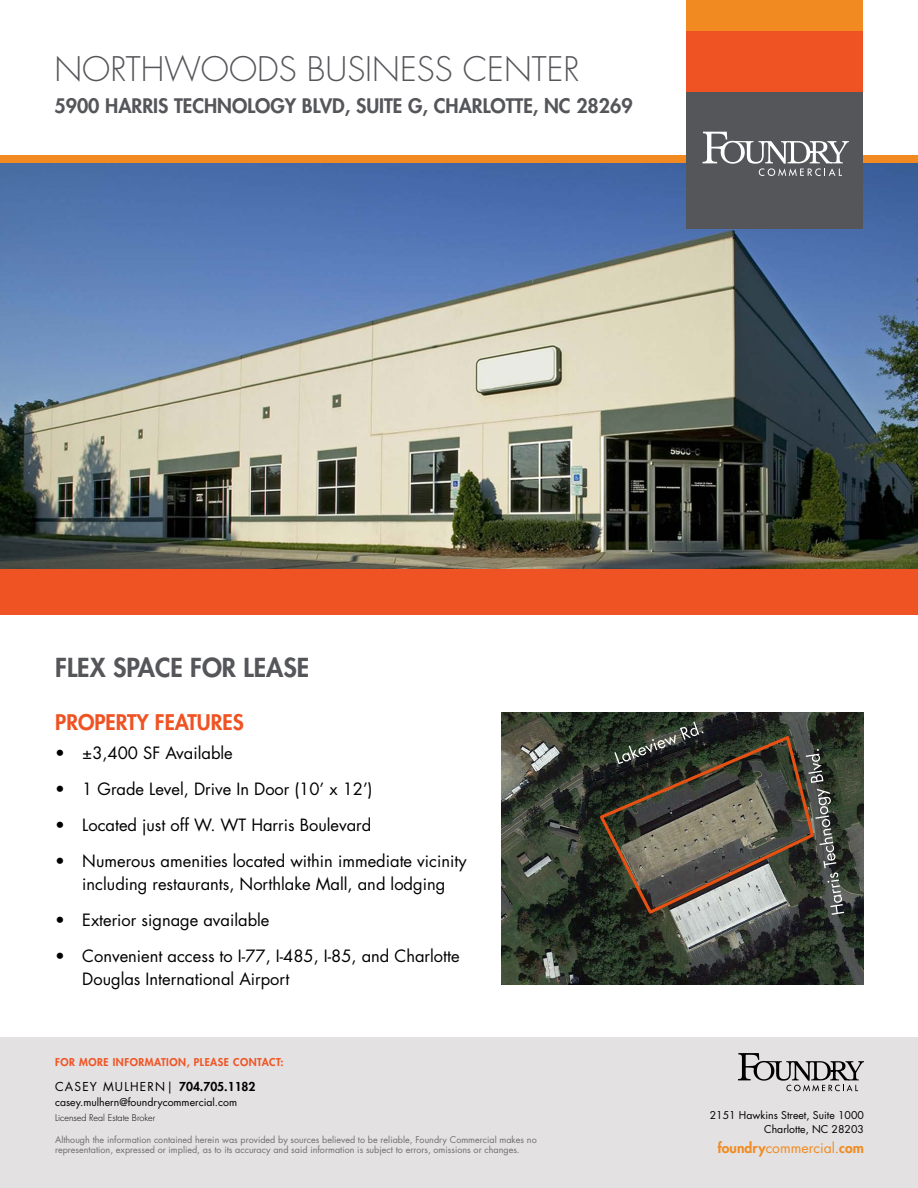
<style>
.page{position:relative;width:918px;height:1188px;background:#fff}
.page>*{position:absolute;margin:0;border:0;box-sizing:border-box;transform-origin:0 0}
.t1{font:300 33px "Futura Std";color:#55565a}
.t2{font:800 25.5px "Futura Std";color:#55565a}
.t3{font:800 21px "Futura Std";color:#f05323}
.t4{font:800 19.5px "Futura Std";color:#55565a}
.t5{font:16.5px/22.5px "Futura Std";color:#000;text-align:center}
.t6{font:13.95px "Futura Std";color:#f18b21}
.t7{font:12px "Futura Std";letter-spacing:.1em;color:#000}
.t8{font:10.5px/13.8px "Futura Std";color:#000;text-align:right}
.t9{font:800 10.5px "Futura Std";letter-spacing:.05em;color:#f05323}
.t10{font:9px/10.8px "Futura Std";color:#6d6e71}
.t11{font:300 9px "Futura Std";color:#000}
.s1{font-weight:800}
</style>
<div class="page">
<img style="left:502px;top:713px;width:362px;height:271px">
<svg style="left:597px;top:722px;width:247px;height:194px"></svg>
<div style="left:0;top:155px;width:918px;height:8px;background:#f18b21"></div>
<img style="left:0;top:164px;width:918px;height:405px">
<div style="left:687px;top:92px;width:176px;height:137px;background:#55565a"></div>
<div style="left:687px;top:0;width:176px;height:31px;background:#f18b21"></div>
<div style="left:687px;top:31px;width:176px;height:61px;background:#f05323"></div>
<svg style="left:703px;top:132px;width:146px;height:44px"></svg>
<div style="left:0;top:569px;width:918px;height:46px;background:#f05323"></div>
<div style="left:0;top:1037px;width:918px;height:151px;background:#e3e1e1"></div>
<svg style="left:738px;top:1053px;width:126px;height:38px"></svg>
<h1 class="t1" style="left:54px;top:49px;width:527px">NORTHWOODS BUSINESS CENTER</h1>
<p class="t4" style="left:54px;top:93px;width:580px">5900 HARRIS TECHNOLOGY BLVD, SUITE G, CHARLOTTE, NC 28269</p>
<h2 class="t2" style="left:55px;top:651px;width:256px">FLEX SPACE FOR LEASE</h2>
<p class="t3" style="left:55px;top:709px;width:190px">PROPERTY FEATURES</p>
<p class="t5" style="left:55px;top:742px;width:179px">• ±3,400 SF Available</p>
<p class="t5" style="left:55px;top:778px;width:319px">• 1 Grade Level, Drive In Door (10’ x 12’)</p>
<p class="t5" style="left:55px;top:814px;width:318px">• Located just off W. WT Harris Boulevard</p>
<p class="t5" style="left:55px;top:850px;width:413px">• Numerous amenities located within immediate vicinity including restaurants, Northlake Mall, and lodging</p>
<p class="t5" style="left:55px;top:909px;width:216px">• Exterior signage available</p>
<p class="t5" style="left:82px;top:945px;width:379px;text-align:left;text-indent:-27px">• Convenient access to I-77, I-485, I-85, and Charlotte<br>Douglas International Airport</p>
<p class="t9" style="left:55px;top:1056px;width:230px">FOR MORE INFORMATION, PLEASE CONTACT:</p>
<p class="t7" style="left:55px;top:1079px;width:202px">CASEY MULHERN| <span class="s1">704.705.1182</span></p>
<p class="t8" style="left:55px;top:1096px;width:183px">casey.mulhern@foundrycommercial.com</p>
<p class="t11" style="left:55px;top:1112px;width:102px">Licensed Real Estate Broker</p>
<p class="t8" style="left:710px;top:1108px;width:156px">2151 Hawkins Street, Suite 1000<br>Charlotte, NC 28203</p>
<p class="t6" style="left:718px;top:1139px;width:148px"><span class="s1">foundry</span>commercial.<span class="s1">com</span></p>
<p class="t10" style="left:55px;top:1134px;width:483px">Although the information contained herein was provided by sources believed to be reliable, Foundry Commercial makes no representation, expressed or implied, as to its accuracy and said information is subject to errors, omissions or changes.</p>
</div>
